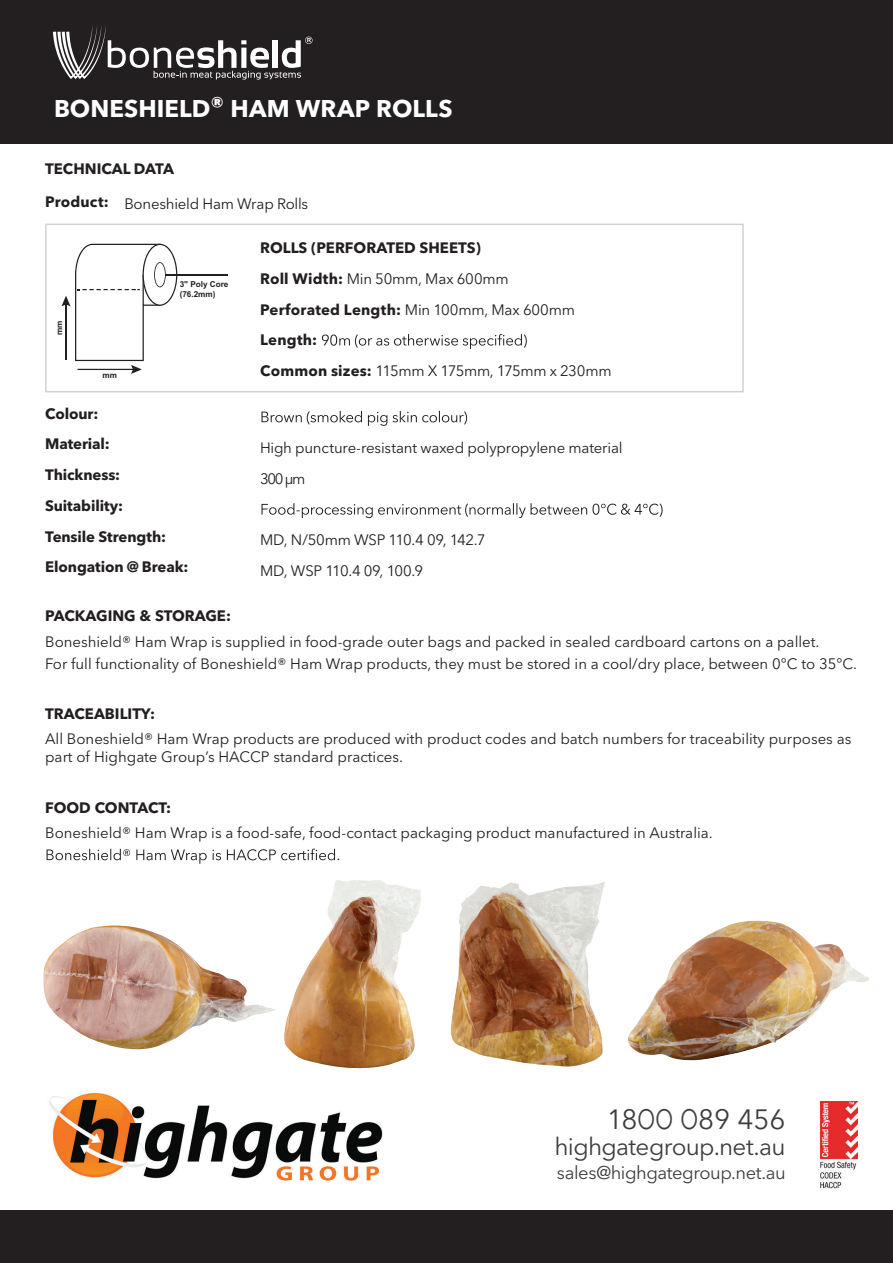
<style>
.page{position:relative;width:893px;height:1263px;background:#fff}
.page>*{position:absolute;margin:0;border:0;box-sizing:border-box;transform-origin:0 0}
.t1{font:27.75px "Avenir Next";letter-spacing:-.005em;color:#3e3e3f}
.t2{font:24.3px "Avenir Next";letter-spacing:-.03em;color:#3e3e3f}
.t3{font:700 24px "Avenir Next LT Pro";color:#fff}
.t4{font:18.3px "Avenir Next LT Pro";letter-spacing:-.025em;color:#3e3e3f}
.t5{font:15px/22.2px "Avenir Next";color:#231f20}
.t6{font:700 15px/30.8px "Avenir Next LT Pro";color:#231f20}
.t7{font:15px/30.8px "Avenir Next";letter-spacing:-.02em;color:#231f20}
.t8{font:700 8.1px/9.8px "Arial";color:#231f20}
.s1{font-family:"Avenir Next LT Pro";font-weight:700}
.s2{font-family:"Avenir Next";font-weight:400}
</style>
<div class="page">
<img style="left:49px;top:1093px;width:334px;height:88px">
<svg style="left:639px;top:1108px;width:33px;height:21px"></svg>
<svg style="left:682px;top:1108px;width:15px;height:21px"></svg>
<div style="left:0;top:1210px;width:893px;height:53px;background:#231f20"></div>
<div style="left:0;top:0;width:893px;height:144px;background:#231f20"></div>
<svg style="left:47px;top:849px;width:292px;height:15px"></svg>
<svg style="left:53px;top:25px;width:260px;height:55px"></svg>
<img style="left:820px;top:1101px;width:38px;height:88px">
<svg style="left:45px;top:224px;width:699px;height:168px"></svg>
<svg style="left:322px;top:334px;width:205px;height:15px"></svg>
<svg style="left:261px;top:411px;width:206px;height:15px"></svg>
<svg style="left:261px;top:503px;width:402px;height:15px"></svg>
<img style="left:43px;top:925px;width:233px;height:124px">
<img style="left:451px;top:882px;width:154px;height:184px">
<img style="left:284px;top:880px;width:137px;height:189px">
<img style="left:627px;top:920px;width:242px;height:141px">
<h3 class="t3" style="left:54px;top:97px;width:400px">BONESHIELD® HAM WRAP ROLLS</h3>
<p class="t6" style="left:45px;top:154px;width:130px">TECHNICAL DATA</p>
<p class="t7" style="left:124px;top:190px;width:185px">Boneshield Ham Wrap Rolls</p>
<p class="t6" style="left:45px;top:187px;width:65px">Product:</p>
<p class="t8" style="left:54px;top:335px;width:16px;rotate:-90deg">mm</p>
<p class="t8" style="left:102px;top:370px;width:16px">mm</p>
<p class="t8" style="left:180px;top:279px;width:50px">3" Poly Core (76.2mm)</p>
<p class="t6" style="left:45px;top:399px;width:145px">Colour:<br>Material:<br>Thickness:<br>Suitability:<br>Tensile Strength:<br>Elongation @ Break:</p>
<p class="t6" style="left:260px;top:233px;width:222px">ROLLS (PERFORATED SHEETS)</p>
<p class="t5" style="left:260px;top:269px;width:250px"><span class="s1">Roll Width:</span> Min 50mm, Max 600mm</p>
<p class="t6" style="left:260px;top:295px;width:316px">Perforated Length: <span class="s2">Min 100mm, Max 600mm<br></span>Length:</p>
<p class="t7" style="left:260px;top:357px;width:353px"><span class="s1">Common sizes:</span> 115mm X 175mm, 175mm x 230mm</p>
<p class="t5" style="left:260px;top:434px;width:364px;line-height:30.8px">High puncture-resistant waxed polypropylene material<br>300 μm</p>
<p class="t7" style="left:260px;top:526px;width:227px">MD, N/50mm WSP 110.4 09, 142.7<br>MD, WSP 110.4 09, 100.9</p>
<p class="t6" style="left:45px;top:601px;width:187px">PACKAGING &amp; STORAGE:</p>
<p class="t5" style="left:45px;top:631px;width:813px">Boneshield® Ham Wrap is supplied in food-grade outer bags and packed in sealed cardboard cartons on a pallet.<br>For full functionality of Boneshield® Ham Wrap products, they must be stored in a cool/dry place, between 0°C to 35°C.</p>
<p class="t6" style="left:45px;top:699px;width:111px">TRACEABILITY:</p>
<p class="t5" style="left:45px;top:731px;width:808px;line-height:18px">All Boneshield® Ham Wrap products are produced with product codes and batch numbers for traceability purposes as part of Highgate Group’s HACCP standard practices.</p>
<p class="t6" style="left:45px;top:793px;width:127px">FOOD CONTACT:</p>
<p class="t5" style="left:45px;top:823px;width:669px">Boneshield® Ham Wrap is a food-safe, food-contact packaging product manufactured in Australia.</p>
<h1 class="t1" style="left:607px;top:1108px;width:180px">18OO O89 456</h1>
<h2 class="t2" style="left:554px;top:1137px;width:233px">highgategroup.net.au</h2>
<p class="t4" style="left:557px;top:1162px;width:230px">sales@highgategroup.net.au</p>
</div>
